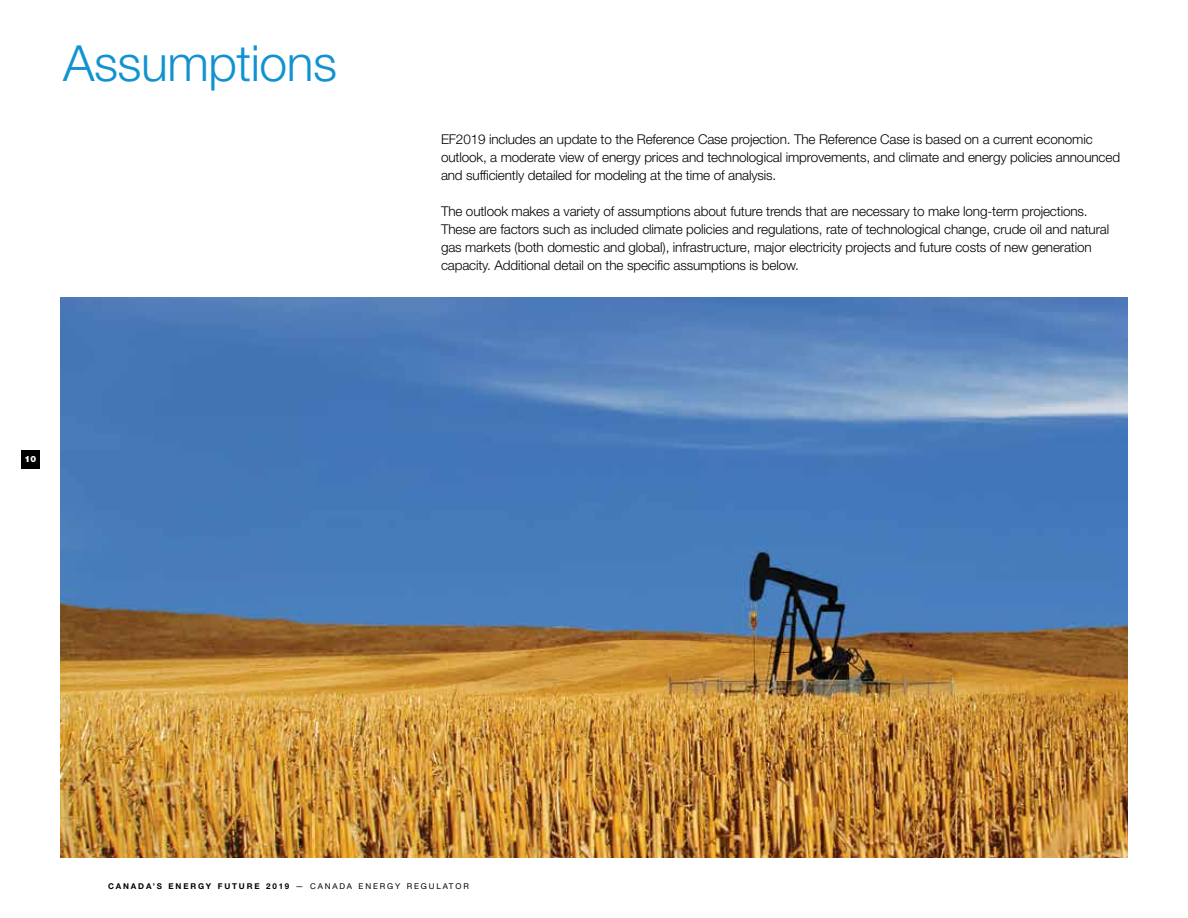
<style>
.page{position:relative;width:1188px;height:918px;background:#fff}
.page>*{position:absolute;margin:0;border:0;box-sizing:border-box;transform-origin:0 0}
.t1{font:300 49.95px "Helvetica Neue LT Std";letter-spacing:-.01em;color:#1192d1}
.t2{font:300 13.5px/18px "Helvetica Neue LT Std";letter-spacing:-.01em;color:#000}
.t3{font:900 8.7px "Helvetica Neue LT Std";color:#fff}
.t4{font:700 7.95px "Helvetica Neue LT Std";letter-spacing:.23em;color:#000}
.s1{font-weight:400}
</style>
<div class="page">
<div style="left:21px;top:450px;width:18px;height:18px;background:#000"></div>
<img style="left:61px;top:297px;width:1066px;height:560px">
<h1 class="t1" style="left:63px;top:32px;width:275px">Assumptions</h1>
<p class="t3" style="left:25px;top:454px;width:13px">10</p>
<p class="t2" style="left:441px;top:130px;width:681px">EF2019 includes an update to the Reference Case projection. The Reference Case is based on a current economic outlook, a moderate view of energy prices and technological improvements, and climate and energy policies announced and sufficiently detailed for modeling at the time of analysis.</p>
<p class="t2" style="left:441px;top:202px;width:670px">The outlook makes a variety of assumptions about future trends that are necessary to make long-term projections.<br>These are factors such as included climate policies and regulations, rate of technological change, crude oil and natural gas markets (both domestic and global), infrastructure, major electricity projects and future costs of new generation capacity. Additional detail on the specific assumptions is below.</p>
<p class="t4" style="left:108px;top:881px;width:362px">CANADA’S ENERGY FUTURE 2019 <span class="s1">— CANADA ENERGY REGULATOR</span></p>
</div>
